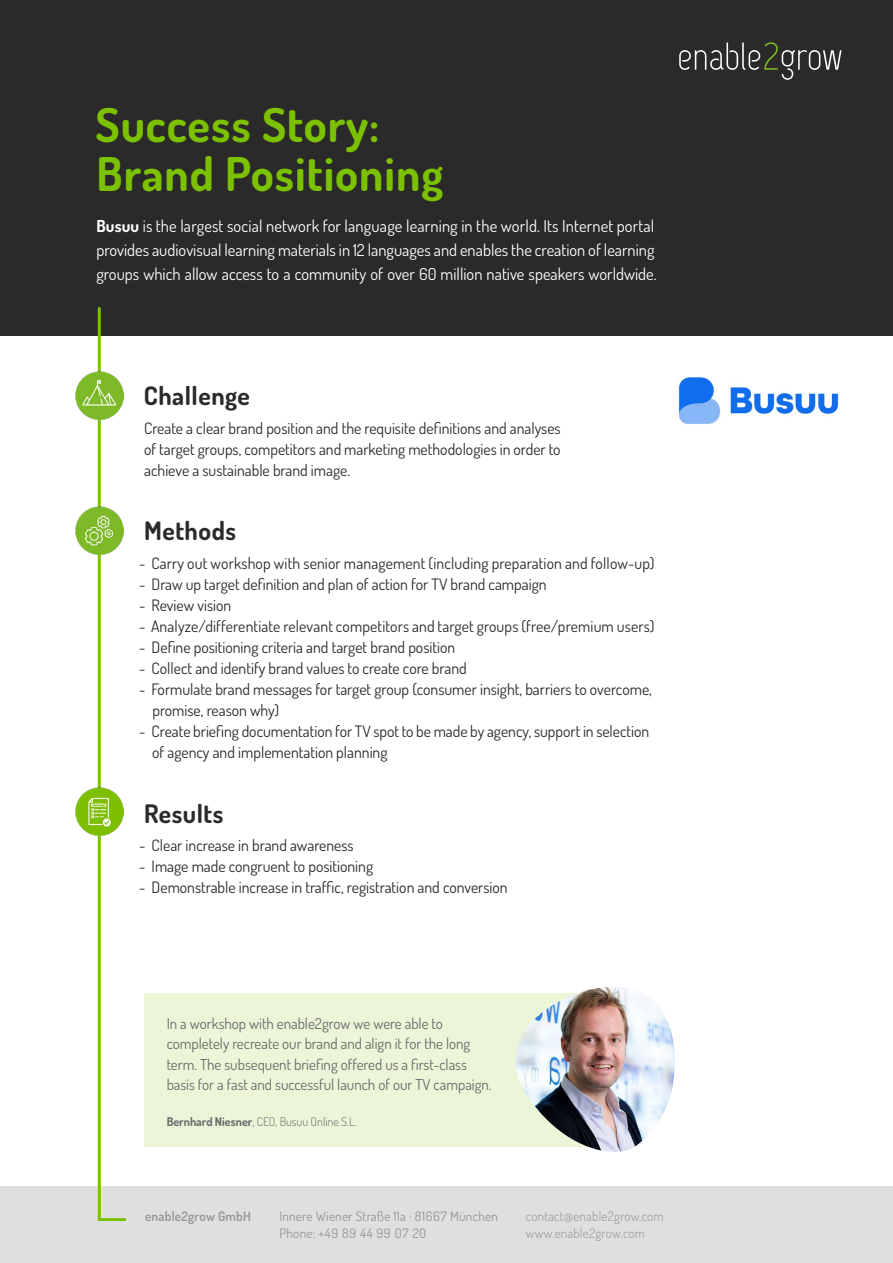
<style>
.page{position:relative;width:893px;height:1263px;background:#fff}
.page>*{position:absolute;margin:0;border:0;box-sizing:border-box;transform-origin:0 0}
.t1{font:700 46.5px/49.5px "Dosis";letter-spacing:.02em;color:#7cc100}
.t2{font:700 25.5px "Dosis";letter-spacing:.02em;color:#2a2a2a}
.t3{font:16.5px/24px "Dosis";color:#fff}
.t4{font:15.75px/21px "Dosis";color:#2a2a2a}
.t5{font:15px/20.2px "Dosis";color:#6a6a6a}
.t6{font:13.2px/17px "Dosis";letter-spacing:.02em;color:#949494}
.t7{font:300 13.2px/17px "Dosis";letter-spacing:.02em;color:#949494}
.t8{font:600 13.2px "Dosis";letter-spacing:.02em;color:#949494}
.t9{font:300 12px "Dosis";color:#6a6a6a}
.s1{font-weight:700}
</style>
<div class="page">
<div style="left:0;top:0;width:893px;height:336px;background:#2a2a2a"></div>
<div style="left:0;top:1186px;width:893px;height:77px;background:#dfdfdf"></div>
<svg style="left:96px;top:307px;width:31px;height:915px"></svg>
<svg style="left:679px;top:42px;width:163px;height:38px"></svg>
<div style="left:144px;top:993px;width:485px;height:153px;background:#ebf6d9"></div>
<img style="left:510px;top:987px;width:165px;height:165px">
<img style="left:75px;top:371px;width:48px;height:48px">
<img style="left:75px;top:507px;width:48px;height:48px">
<img style="left:75px;top:788px;width:48px;height:48px">
<img style="left:678px;top:377px;width:161px;height:47px">
<h1 class="t1" style="left:95px;top:98px;width:349px">Success Story:<br>Brand Positioning</h1>
<p class="t3" style="left:96px;top:214px;width:562px"><span class="s1">Busuu</span> is the largest social network for language learning in the world. Its Internet portal provides audiovisual learning materials in 12 languages and enables the creation of learning groups which allow access to a community of over 60 million native speakers worldwide.</p>
<h2 class="t2" style="left:144px;top:378px;width:108px">Challenge</h2>
<p class="t4" style="left:144px;top:417px;width:418px;text-align:justify">Create a clear brand position and the requisite definitions and analyses of target groups, competitors and marketing methodologies in order to achieve a sustainable brand image.</p>
<h2 class="t2" style="left:144px;top:513px;width:93px">Methods</h2>
<p class="t4" style="left:139px;top:552px;width:517px">- Carry out workshop with senior management (including preparation and follow-up)</p>
<p class="t4" style="left:139px;top:573px;width:409px">- Draw up target definition and plan of action for TV brand campaign</p>
<p class="t4" style="left:139px;top:594px;width:94px">- Review vision</p>
<p class="t4" style="left:139px;top:615px;width:517px">- Analyze/differentiate relevant competitors and target groups (free/premium users)</p>
<p class="t4" style="left:139px;top:636px;width:318px">- Define positioning criteria and target brand position</p>
<p class="t4" style="left:139px;top:657px;width:329px">- Collect and identify brand values to create core brand</p>
<p class="t4" style="left:152px;top:678px;width:501px;text-indent:-13px">- Formulate brand messages for target group (consumer insight, barriers to overcome, promise, reason why)</p>
<p class="t4" style="left:152px;top:720px;width:499px;text-indent:-13px">- Create briefing documentation for TV spot to be made by agency, support in selection of agency and implementation planning</p>
<h2 class="t2" style="left:144px;top:795px;width:81px">Results</h2>
<p class="t4" style="left:139px;top:834px;width:216px">- Clear increase in brand awareness</p>
<p class="t4" style="left:139px;top:855px;width:236px">- Image made congruent to positioning</p>
<p class="t4" style="left:139px;top:876px;width:370px">- Demonstrable increase in traffic, registration and conversion</p>
<p class="t5" style="left:167px;top:1013px;width:326px">In a workshop with enable2grow we were able to completely recreate our brand and align it for the long term. The subsequent briefing offered us a first-class basis for a fast and successful launch of our TV campaign.</p>
<p class="t9" style="left:167px;top:1113px;width:191px"><span class="s1">Bernhard Niesner</span>, CEO, Busuu Online S.L.</p>
<p class="t8" style="left:145px;top:1207px;width:107px">enable2grow GmbH</p>
<p class="t6" style="left:279px;top:1207px;width:220px">Innere Wiener Straße 11a · 81667 München<br>Phone: +49 89 44 99 07 20</p>
<p class="t7" style="left:526px;top:1207px;width:139px">contact@enable2grow.com www.enable2grow.com</p>
</div>
